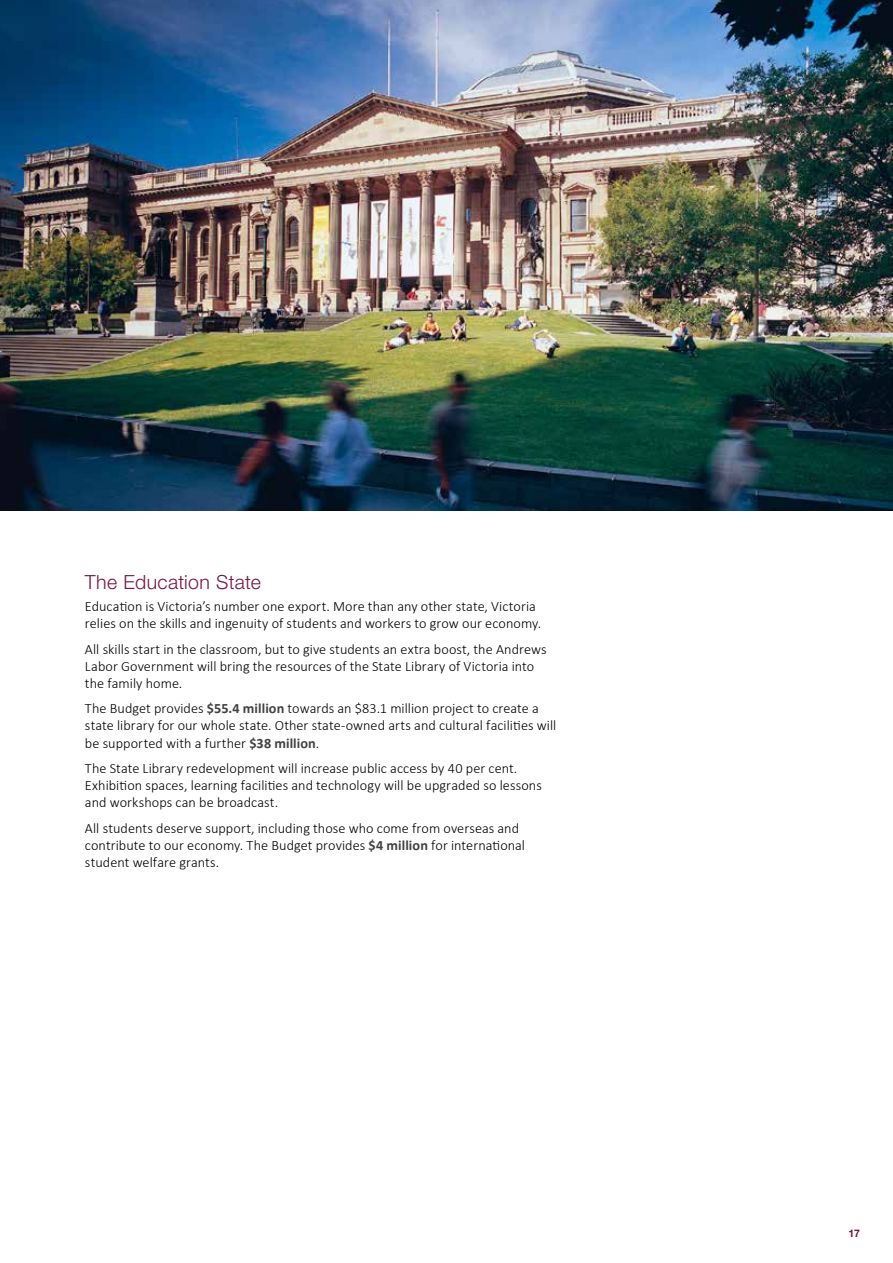
<style>
.page{position:relative;width:893px;height:1263px;background:#fff}
.page>*{position:absolute;margin:0;border:0;box-sizing:border-box;transform-origin:0 0}
.t1{font:300 19.5px "Helvetica Neue";letter-spacing:.015em;color:#761846}
.t2{font:300 14.25px/17.1px "Calibri";letter-spacing:.005em;color:#000}
.t3{font:700 10.5px "Helvetica Neue East A";color:#761846}
.s1{font-weight:700;color:#414042}
</style>
<div class="page">
<img style="left:0;top:0;width:893px;height:510px">
<h1 class="t1" style="left:85px;top:571px;width:177px">The Education State</h1>
<p class="t2" style="left:85px;top:597px;width:458px">Education is Victoria’s number one export. More than any other state, Victoria relies on the skills and ingenuity of students and workers to grow our economy.</p>
<p class="t2" style="left:85px;top:640px;width:463px">All skills start in the classroom, but to give students an extra boost, the Andrews<br>Labor Government will bring the resources of the State Library of Victoria into the family home.</p>
<p class="t2" style="left:85px;top:699px;width:473px">The Budget provides <span class="s1">$55.4 million</span> towards an $83.1 million project to create a state library for our whole state. Other state-owned arts and cultural facilities will be supported with a further <span class="s1">$38 million</span>.</p>
<p class="t2" style="left:85px;top:759px;width:458px">The State Library redevelopment will increase public access by 40 per cent.<br>Exhibition spaces, learning facilities and technology will be upgraded so lessons and workshops can be broadcast.</p>
<p class="t2" style="left:85px;top:819px;width:442px">All students deserve support, including those who come from overseas and contribute to our economy. The Budget provides <span class="s1">$4 million</span> for international student welfare grants.</p>
<p class="t3" style="left:848px;top:1227px;width:13px">17</p>
</div>
